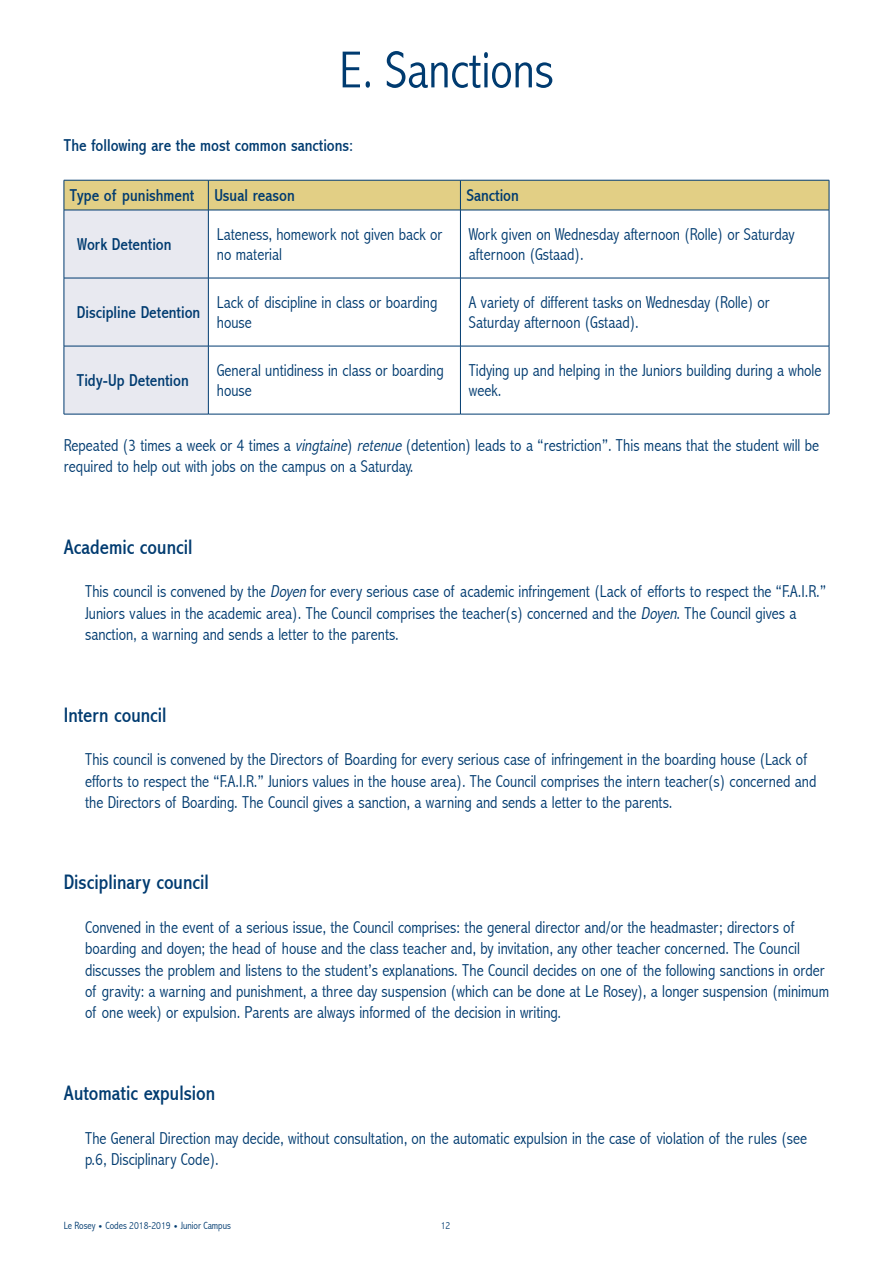
<style>
.page{position:relative;width:893px;height:1263px;background:#fff}
.page>*{position:absolute;margin:0;border:0;box-sizing:border-box;transform-origin:0 0}
.t1{font:300 condensed 52.5px "Abadi";color:#003b70}
.Normal_e{font:condensed 21px "Abadi";color:#003b70}
.Normal_e-2{font:300 condensed 17.25px/21.3px "Abadi";color:#003b70}
.Normal_e-3{font:condensed 17.25px "Abadi";color:#003b70}
.t2{font:300 condensed 10.5px "Abadi";color:#003b70}
.s1{font-style:italic}
</style>
<div class="page">
<svg style="left:65px;top:181px;width:764px;height:233px"></svg>
<hr style="left:64px;top:180px;width:1px;height:30px;background:#003b70">
<hr style="left:64px;top:180px;width:144px;height:1px;background:#003b70">
<hr style="left:208px;top:180px;width:252px;height:1px;background:#003b70">
<hr style="left:460px;top:180px;width:369px;height:1px;background:#003b70">
<hr style="left:208px;top:180px;width:1px;height:30px;background:#003b70">
<hr style="left:460px;top:180px;width:1px;height:30px;background:#003b70">
<hr style="left:829px;top:180px;width:1px;height:30px;background:#003b70">
<hr style="left:64px;top:210px;width:1px;height:68px;background:#003b70">
<hr style="left:64px;top:278px;width:1px;height:68px;background:#003b70">
<hr style="left:64px;top:346px;width:1px;height:68px;background:#003b70">
<hr style="left:64px;top:210px;width:144px;height:1px;background:#003b70">
<hr style="left:64px;top:278px;width:144px;height:1px;background:#003b70">
<hr style="left:64px;top:346px;width:144px;height:1px;background:#003b70">
<hr style="left:64px;top:414px;width:144px;height:1px;background:#003b70">
<hr style="left:208px;top:210px;width:1px;height:68px;background:#003b70">
<hr style="left:208px;top:278px;width:1px;height:68px;background:#003b70">
<hr style="left:208px;top:346px;width:1px;height:68px;background:#003b70">
<hr style="left:208px;top:210px;width:252px;height:1px;background:#003b70">
<hr style="left:460px;top:210px;width:369px;height:1px;background:#003b70">
<hr style="left:460px;top:210px;width:1px;height:68px;background:#003b70">
<hr style="left:829px;top:210px;width:1px;height:68px;background:#003b70">
<hr style="left:460px;top:278px;width:1px;height:68px;background:#003b70">
<hr style="left:829px;top:278px;width:1px;height:68px;background:#003b70">
<hr style="left:460px;top:346px;width:1px;height:68px;background:#003b70">
<hr style="left:829px;top:346px;width:1px;height:68px;background:#003b70">
<hr style="left:208px;top:278px;width:252px;height:1px;background:#003b70">
<hr style="left:460px;top:278px;width:369px;height:1px;background:#003b70">
<hr style="left:208px;top:346px;width:252px;height:1px;background:#003b70">
<hr style="left:460px;top:346px;width:369px;height:1px;background:#003b70">
<hr style="left:208px;top:414px;width:252px;height:1px;background:#003b70">
<hr style="left:460px;top:414px;width:369px;height:1px;background:#003b70">
<p class="t1" style="left:339px;top:39px;width:216px">E. Sanctions</p>
<p class="Normal_e-3" style="left:64px;top:135px;width:291px">The following are the most common sanctions:</p>
<p class="Normal_e-3" style="left:70px;top:185px;width:126px">Type of punishment</p>
<p class="Normal_e-3" style="left:214px;top:185px;width:82px">Usual reason</p>
<p class="Normal_e-3" style="left:466px;top:185px;width:54px">Sanction</p>
<p class="Normal_e-3" style="left:77px;top:234px;width:96px">Work Detention</p>
<p class="Normal_e-2" style="left:217px;top:223px;width:227px;line-height:20.9px">Lateness, homework not given back or no material</p>
<p class="Normal_e-2" style="left:469px;top:223px;width:327px;line-height:20.9px">Work given on Wednesday afternoon (Rolle) or Saturday afternoon (Gstaad).</p>
<p class="Normal_e-3" style="left:77px;top:302px;width:125px">Discipline Detention</p>
<p class="Normal_e-2" style="left:217px;top:291px;width:222px;line-height:20.9px">Lack of discipline in class or boarding house</p>
<p class="Normal_e-2" style="left:469px;top:291px;width:302px;line-height:20.9px">A variety of different tasks on Wednesday (Rolle) or<br>Saturday afternoon (Gstaad).</p>
<p class="Normal_e-3" style="left:77px;top:370px;width:113px">Tidy-Up Detention</p>
<p class="Normal_e-2" style="left:217px;top:359px;width:228px;line-height:20.9px">General untidiness in class or boarding house</p>
<p class="Normal_e-2" style="left:469px;top:359px;width:354px;line-height:20.9px">Tidying up and helping in the Juniors building during a whole week.</p>
<p class="Normal_e-2" style="left:64px;top:434px;width:757px">Repeated (3 times a week or 4 times a <span class="s1">vingtaine</span>) <span class="s1">retenue</span> (detention) leads to a “restriction”. This means that the student will be required to help out with jobs on the campus on a Saturday.</p>
<p class="Normal_e" style="left:64px;top:535px;width:130px">Academic council</p>
<p class="Normal_e-2" style="left:85px;top:581px;width:743px">This council is convened by the <span class="s1">Doyen</span> for every serious case of academic infringement (Lack of efforts to respect the “F.A.I.R.”<br>Juniors values in the academic area). The Council comprises the teacher(s) concerned and the <span class="s1">Doyen</span>. The Council gives a sanction, a warning and sends a letter to the parents.</p>
<p class="Normal_e" style="left:64px;top:702px;width:104px">Intern council</p>
<p class="Normal_e-2" style="left:85px;top:749px;width:733px">This council is convened by the Directors of Boarding for every serious case of infringement in the boarding house (Lack of efforts to respect the “F.A.I.R.” Juniors values in the house area). The Council comprises the intern teacher(s) concerned and the Directors of Boarding. The Council gives a sanction, a warning and sends a letter to the parents.</p>
<p class="Normal_e" style="left:64px;top:870px;width:147px">Disciplinary council</p>
<p class="Normal_e-2" style="left:85px;top:917px;width:746px">Convened in the event of a serious issue, the Council comprises: the general director and/or the headmaster; directors of boarding and doyen; the head of house and the class teacher and, by invitation, any other teacher concerned. The Council discusses the problem and listens to the student’s explanations. The Council decides on one of the following sanctions in order of gravity: a warning and punishment, a three day suspension (which can be done at Le Rosey), a longer suspension (minimum of one week) or expulsion. Parents are always informed of the decision in writing.</p>
<p class="Normal_e" style="left:64px;top:1081px;width:153px">Automatic expulsion</p>
<p class="Normal_e-2" style="left:85px;top:1127px;width:724px">The General Direction may decide, without consultation, on the automatic expulsion in the case of violation of the rules (see p.6, Disciplinary Code).</p>
<p class="t2" style="left:64px;top:1219px;width:169px">Le Rosey • Codes 2018-2019 • Junior Campus</p>
<p class="t2" style="left:441px;top:1219px;width:11px">12</p>
</div>
